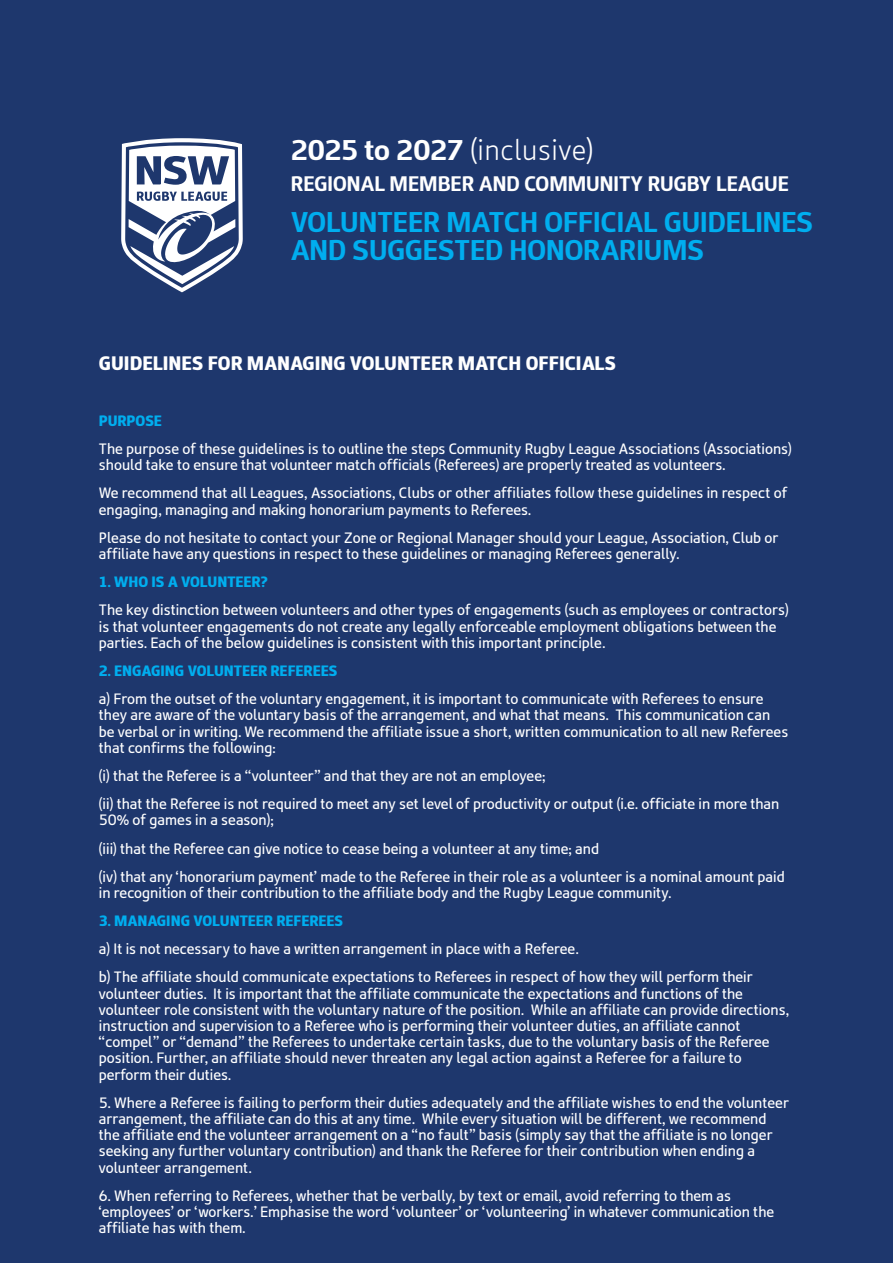
<style>
.page{position:relative;width:893px;height:1263px;background:#1e376d}
.page>*{position:absolute;margin:0;border:0;box-sizing:border-box;transform-origin:0 0}
.t1{font:700 28.5px/28.5px "RL Font";color:#00aeef}
.t2{font:300 28.5px "RL Font";color:#fff}
.t3{font:700 21px "RL Font";color:#fff}
.t4{font:900 19.5px "RL Font";color:#fff}
.t5{font:15px/16.2px "RL Font";color:#fff}
.t6{font:900 15px "RL Font";color:#00aeef}
.s1{font-weight:700}
</style>
<div class="page">
<svg style="left:121px;top:138px;width:122px;height:154px"></svg>
<p class="t2" style="left:291px;top:134px;width:304px"><span class="s1">2025 to 2027</span> (inclusive)</p>
<p class="t3" style="left:291px;top:172px;width:500px">REGIONAL MEMBER AND COMMUNITY RUGBY LEAGUE</p>
<p class="t1" style="left:291px;top:208px;width:524px">VOLUNTEER MATCH OFFICIAL GUIDELINES<br>AND SUGGESTED HONORARIUMS</p>
<p class="t4" style="left:99px;top:352px;width:519px">GUIDELINES FOR MANAGING VOLUNTEER MATCH OFFICIALS</p>
<p class="t6" style="left:99px;top:412px;width:65px">PURPOSE</p>
<p class="t5" style="left:99px;top:441px;width:695px">The purpose of these guidelines is to outline the steps Community Rugby League Associations (Associations) should take to ensure that volunteer match officials (Referees) are properly treated as volunteers.</p>
<p class="t5" style="left:99px;top:485px;width:690px">We recommend that all Leagues, Associations, Clubs or other affiliates follow these guidelines in respect of engaging, managing and making honorarium payments to Referees.</p>
<p class="t5" style="left:99px;top:530px;width:681px">Please do not hesitate to contact your Zone or Regional Manager should your League, Association, Club or affiliate have any questions in respect to these guidelines or managing Referees generally.</p>
<p class="t6" style="left:99px;top:573px;width:171px">1. WHO IS A VOLUNTEER?</p>
<p class="t5" style="left:99px;top:602px;width:691px">The key distinction between volunteers and other types of engagements (such as employees or contractors) is that volunteer engagements do not create any legally enforceable employment obligations between the parties. Each of the below guidelines is consistent with this important principle.</p>
<p class="t6" style="left:99px;top:662px;width:240px">2. ENGAGING VOLUNTEER REFEREES</p>
<p class="t5" style="left:99px;top:691px;width:691px">a) From the outset of the voluntary engagement, it is important to communicate with Referees to ensure they are aware of the voluntary basis of the arrangement, and what that means. This communication can be verbal or in writing. We recommend the affiliate issue a short, written communication to all new Referees that confirms the following:</p>
<p class="t5" style="left:99px;top:768px;width:448px">(i) that the Referee is a “volunteer” and that they are not an employee;</p>
<p class="t5" style="left:99px;top:796px;width:682px">(ii) that the Referee is not required to meet any set level of productivity or output (i.e. officiate in more than<br>50% of games in a season);</p>
<p class="t5" style="left:99px;top:840px;width:502px">(iii) that the Referee can give notice to cease being a volunteer at any time; and</p>
<p class="t5" style="left:99px;top:869px;width:687px">(iv) that any ‘honorarium payment’ made to the Referee in their role as a volunteer is a nominal amount paid in recognition of their contribution to the affiliate body and the Rugby League community.</p>
<p class="t6" style="left:99px;top:912px;width:246px">3. MANAGING VOLUNTEER REFEREES</p>
<p class="t5" style="left:99px;top:941px;width:481px">a) It is not necessary to have a written arrangement in place with a Referee.</p>
<p class="t5" style="left:99px;top:969px;width:692px">b) The affiliate should communicate expectations to Referees in respect of how they will perform their volunteer duties. It is important that the affiliate communicate the expectations and functions of the volunteer role consistent with the voluntary nature of the position. While an affiliate can provide directions, instruction and supervision to a Referee who is performing their volunteer duties, an affiliate cannot “compel” or “demand” the Referees to undertake certain tasks, due to the voluntary basis of the Referee position. Further, an affiliate should never threaten any legal action against a Referee for a failure to perform their duties.</p>
<p class="t5" style="left:99px;top:1095px;width:692px">5. Where a Referee is failing to perform their duties adequately and the affiliate wishes to end the volunteer arrangement, the affiliate can do this at any time. While every situation will be different, we recommend the affiliate end the volunteer arrangement on a “no fault” basis (simply say that the affiliate is no longer seeking any further voluntary contribution) and thank the Referee for their contribution when ending a volunteer arrangement.</p>
<p class="t5" style="left:99px;top:1188px;width:677px">6. When referring to Referees, whether that be verbally, by text or email, avoid referring to them as ‘employees’ or ‘workers.’ Emphasise the word ‘volunteer’ or ‘volunteering’ in whatever communication the affiliate has with them.</p>
</div>
